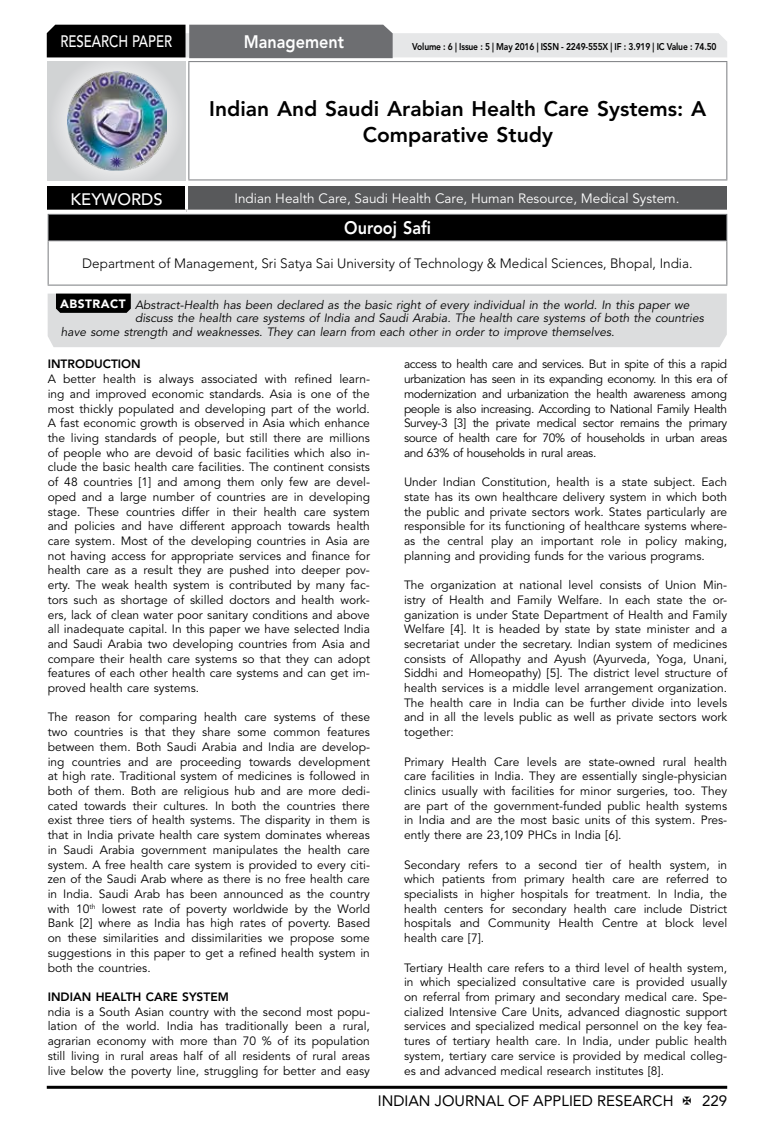
<style>
.page{position:relative;width:774px;height:1136px;background:#fff}
.page>*{position:absolute;margin:0;border:0;box-sizing:border-box;transform-origin:0 0}
.t1{font:800 21px/26.2px "Avenir LT Std";color:#000;text-align:center}
.t2{font:800 18px "Avenir LT Std";color:#fff;scale:.9 1}
.t3{font:500 16.5px "Avenir LT Std";color:#fff;scale:.8 1}
.t4{font:500 16.5px "Avenir LT Std";color:#fff}
.t5{font:15px "Avenir LT Std";color:#000}
.t6{font:300 13.5px "Avenir LT Std";color:#000}
.t7{font:13.5px "Avenir LT Std";color:#fff}
.t8{font:12px/14.7px "Avenir LT Std";color:#000;text-align:justify}
.t9{font:italic 12px "Avenir LT Std";color:#000}
.t10{font:800 12px "Avenir LT Std";color:#000}
.t11{font:800 9.75px "Avenir LT Std";letter-spacing:-.02em;color:#000;scale:.87 1}
.s1{font-weight:900;font-style:normal;color:#fff}
</style>
<div class="page">
<hr style="left:47px;top:1085px;width:680px;height:3px;background:#000">
<div style="left:48px;top:62px;width:137px;height:118px;background:linear-gradient(to right,#d9dadb,#d9dadb)"></div>
<img style="left:68px;top:71px;width:99px;height:100px">
<svg style="left:47px;top:25px;width:680px;height:33px;background:#979899"></svg>
<hr style="left:188px;top:61px;width:539px;height:1px;background:#808285">
<hr style="left:188px;top:62px;width:1px;height:117px;background:#808285">
<hr style="left:726px;top:62px;width:1px;height:117px;background:#808285">
<hr style="left:188px;top:179px;width:539px;height:1px;background:#808285">
<div style="left:47px;top:186px;width:139px;height:25px;background:#000"></div>
<div style="left:186px;top:186px;width:541px;height:25px;background:#58595b"></div>
<hr style="left:185px;top:186px;width:3px;height:24px;background:#fff">
<hr style="left:47px;top:210px;width:139px;height:3px;background:#fff">
<hr style="left:186px;top:210px;width:541px;height:3px;background:#fff">
<div style="left:48px;top:214px;width:679px;height:27px;background:#000"></div>
<hr style="left:48px;top:214px;width:679px;height:1px;background:#808285">
<svg style="left:48px;top:215px;width:1px;height:25px"></svg>
<svg style="left:726px;top:215px;width:1px;height:25px"></svg>
<hr style="left:48px;top:240px;width:679px;height:1px;background:#808285">
<hr style="left:48px;top:241px;width:1px;height:43px;background:#808285">
<hr style="left:726px;top:241px;width:1px;height:43px;background:#808285">
<hr style="left:48px;top:284px;width:679px;height:1px;background:#808285">
<div style="left:48px;top:293px;width:679px;height:54px;background:#dcddde"></div>
<svg style="left:56px;top:293px;width:75px;height:20px"></svg>
<h3 class="t3" style="left:60px;top:32px;width:139px">RESEARCH PAPER</h3>
<h2 class="t2" style="left:244px;top:31px;width:113px">Management</h2>
<p class="t11" style="left:412px;top:41px;width:351px">Volume : 6 | Issue : 5 | May 2016 | ISSN - 2249-555X | IF : 3.919 | IC Value : 74.50</p>
<h1 class="t1" style="left:209px;top:95px;width:499px">Indian And Saudi Arabian Health Care Systems: A<br>Comparative Study</h1>
<h3 class="t4" style="left:71px;top:189px;width:94px">KEYWORDS</h3>
<p class="t7" style="left:234px;top:190px;width:446px">Indian Health Care, Saudi Health Care, Human Resource, Medical System.</p>
<h2 class="t2" style="left:344px;top:217px;width:97px">Ourooj Safi</h2>
<p class="t6" style="left:82px;top:255px;width:612px">Department of Management, Sri Satya Sai University of Technology &amp; Medical Sciences, Bhopal, India.</p>
<p class="t9" style="left:60px;top:298px;width:631px"><span class="s1">ABSTRACT</span> Abstract-Health has been declared as the basic right of every individual in the world. In this paper we</p>
<p class="t9" style="left:135px;top:311px;width:570px">discuss the health care systems of India and Saudi Arabia. The health care systems of both the countries</p>
<p class="t9" style="left:61px;top:325px;width:555px">have some strength and weaknesses. They can learn from each other in order to improve themselves.</p>
<p class="t10" style="left:48px;top:357px;width:95px">INTRODUCTION</p>
<p class="t8" style="left:48px;top:372px;width:324px">A better health is always associated with refined learn&shy;ing and improved economic standards. Asia is one of the most thickly populated and developing part of the world.<br>A fast economic growth is observed in Asia which enhance the living standards of people, but still there are millions of people who are devoid of basic facilities which also in&shy;clude the basic health care facilities. The continent consists of 48 countries [1] and among them only few are devel&shy;oped and a large number of countries are in developing stage. These countries differ in their health care system and policies and have different approach towards health care system. Most of the developing countries in Asia are not having access for appropriate services and finance for health care as a result they are pushed into deeper pov&shy;erty. The weak health system is contributed by many fac&shy;tors such as shortage of skilled doctors and health work&shy;ers, lack of clean water poor sanitary conditions and above all inadequate capital. In this paper we have selected India and Saudi Arabia two developing countries from Asia and compare their health care systems so that they can adopt features of each other health care systems and can get im&shy;proved health care systems.</p>
<p class="t8" style="left:48px;top:710px;width:324px">The reason for comparing health care systems of these two countries is that they share some common features between them. Both Saudi Arabia and India are develop&shy;ing countries and are proceeding towards development at high rate. Traditional system of medicines is followed in both of them. Both are religious hub and are more dedi&shy;cated towards their cultures. In both the countries there exist three tiers of health systems. The disparity in them is that in India private health care system dominates whereas in Saudi Arabia government manipulates the health care system. A free health care system is provided to every citi&shy;zen of the Saudi Arab where as there is no free health care in India. Saudi Arab has been announced as the country with 10<sup>th</sup> lowest rate of poverty worldwide by the World Bank [2] where as India has high rates of poverty. Based on these similarities and dissimilarities we propose some suggestions in this paper to get a refined health system in both the countries.</p>
<p class="t10" style="left:48px;top:989px;width:183px">INDIAN HEALTH CARE SYSTEM</p>
<p class="t8" style="left:48px;top:1004px;width:324px">ndia is a South Asian country with the second most popu&shy;lation of the world. India has traditionally been a rural, agrarian economy with more than 70 % of its population still living in rural areas half of all residents of rural areas live below the poverty line, struggling for better and easy</p>
<p class="t8" style="left:404px;top:357px;width:325px">access to health care and services. But in spite of this a rapid urbanization has seen in its expanding economy. In this era of modernization and urbanization the health awareness among people is also increasing. According to National Family Health Survey-3 [3] the private medical sector remains the primary source of health care for 70% of households in urban areas and 63% of households in rural areas.</p>
<p class="t8" style="left:404px;top:475px;width:325px">Under Indian Constitution, health is a state subject. Each state has its own healthcare delivery system in which both the public and private sectors work. States particularly are responsible for its functioning of healthcare systems where&shy;as the central play an important role in policy making, planning and providing funds for the various programs.</p>
<p class="t8" style="left:404px;top:578px;width:325px">The organization at national level consists of Union Min&shy;istry of Health and Family Welfare. In each state the or&shy;ganization is under State Department of Health and Family Welfare [4]. It is headed by state by state minister and a secretariat under the secretary. Indian system of medicines consists of Allopathy and Ayush (Ayurveda, Yoga, Unani, Siddhi and Homeopathy) [5]. The district level structure of health services is a middle level arrangement organization.<br>The health care in India can be further divide into levels and in all the levels public as well as private sectors work together:</p>
<p class="t8" style="left:404px;top:754px;width:325px">Primary Health Care levels are state-owned rural health care facilities in India. They are essentially single-physician clinics usually with facilities for minor surgeries, too. They are part of the government-funded public health systems in India and are the most basic units of this system. Pres&shy;ently there are 23,109 PHCs in India [6].</p>
<p class="t8" style="left:404px;top:857px;width:325px">Secondary refers to a second tier of health system, in which patients from primary health care are referred to specialists in higher hospitals for treatment. In India, the health centers for secondary health care include District hospitals and Community Health Centre at block level health care [7].</p>
<p class="t8" style="left:404px;top:960px;width:325px">Tertiary Health care refers to a third level of health system, in which specialized consultative care is provided usually on referral from primary and secondary medical care. Spe&shy;cialized Intensive Care Units, advanced diagnostic support services and specialized medical personnel on the key fea&shy;tures of tertiary health care. In India, under public health system, tertiary care service is provided by medical colleg&shy;es and advanced medical research institutes [8].</p>
<p class="t5" style="left:378px;top:1091px;width:297px">INDIAN JOURNAL OF APPLIED RESEARCH</p>
<p class="t5" style="left:702px;top:1091px;width:27px">229</p>
</div>
